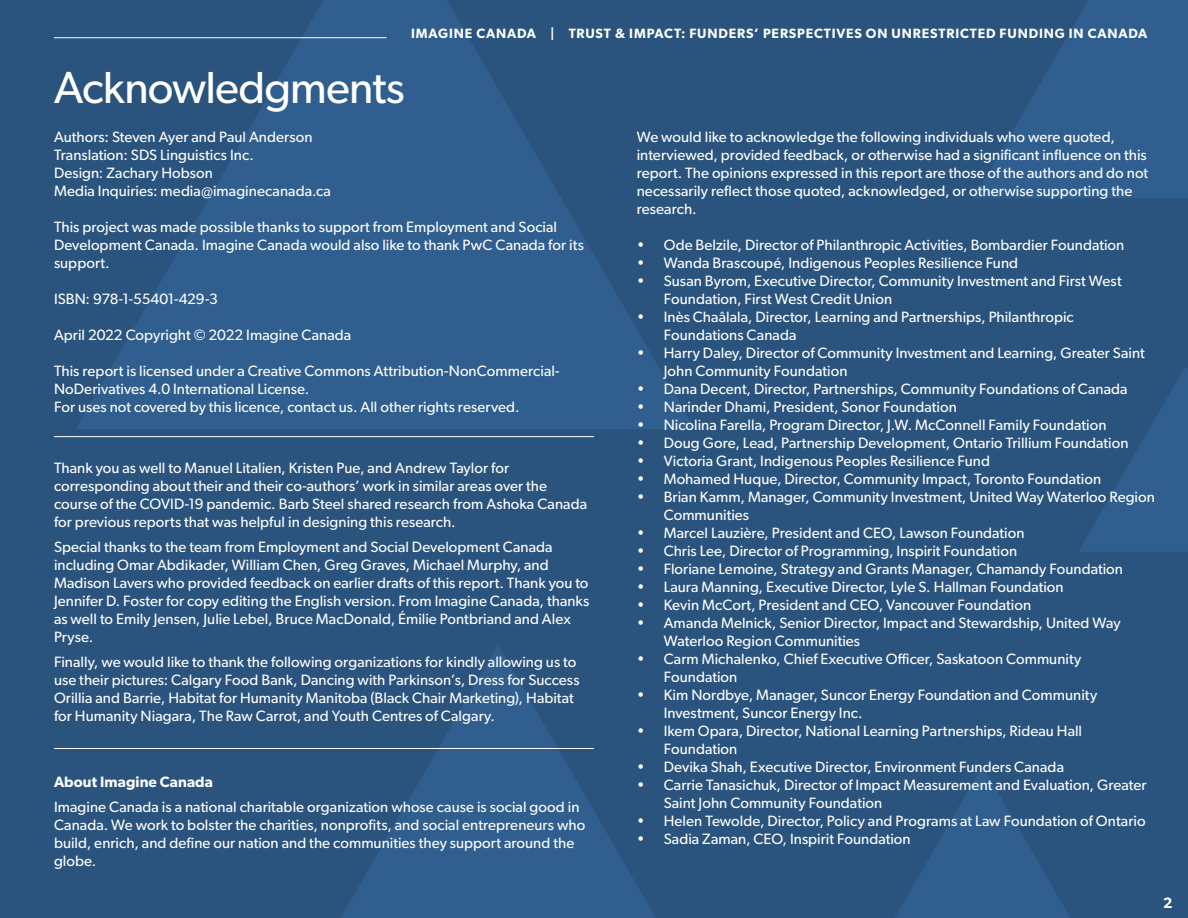
<style>
.page{position:relative;width:1188px;height:918px;background:#2a537e}
.page>*{position:absolute;margin:0;border:0;box-sizing:border-box;transform-origin:0 0}
.t1{font:45px "Gibson";letter-spacing:-.02em;color:#fff}
.t2{font:15px/18px "Gibson";letter-spacing:.005em;color:#fff}
.t3{font:600 15px "Gibson";letter-spacing:.01em;color:#fff}
.t4{font:600 13.5px "Gibson";letter-spacing:.065em;color:#fff}
</style>
<div class="page">
<svg style="left:276px;top:645px;width:444px;height:273px;background:#2b5684"></svg>
<svg style="left:76px;top:0;width:619px;height:429px;background:#2d5988"></svg>
<svg style="left:966px;top:366px;width:222px;height:186px;background:#2b5582"></svg>
<svg style="left:875px;top:766px;width:215px;height:152px;background:#2c5784"></svg>
<svg style="left:974px;top:0;width:214px;height:198px;background:#2d5b8a"></svg>
<hr style="left:54px;top:436px;width:540px;height:1px;background:#fff">
<hr style="left:54px;top:748px;width:540px;height:1px;background:#fff">
<hr style="left:54px;top:37px;width:333px;height:1px;background:#fff">
<p class="t4" style="left:411px;top:25px;width:738px">IMAGINE CANADA | TRUST &amp; IMPACT: FUNDERS’ PERSPECTIVES ON UNRESTRICTED FUNDING IN CANADA</p>
<p class="t1" style="left:54px;top:60px;width:352px">Acknowledgments</p>
<p class="t2" style="left:54px;top:128px;width:260px">Authors: Steven Ayer and Paul Anderson</p>
<p class="t2" style="left:54px;top:146px;width:201px">Translation: SDS Linguistics Inc.</p>
<p class="t2" style="left:54px;top:164px;width:160px">Design: Zachary Hobson</p>
<p class="t2" style="left:54px;top:182px;width:278px">Media Inquiries: media@imaginecanada.ca</p>
<p class="t2" style="left:54px;top:218px;width:531px">This project was made possible thanks to support from Employment and Social<br>Development Canada. Imagine Canada would also like to thank PwC Canada for its support.</p>
<p class="t2" style="left:54px;top:290px;width:165px">ISBN: 978-1-55401-429-3</p>
<p class="t2" style="left:54px;top:326px;width:299px">April 2022 Copyright © 2022 Imagine Canada</p>
<p class="t2" style="left:54px;top:362px;width:507px">This report is licensed under a Creative Commons Attribution-NonCommercial-<br>NoDerivatives 4.0 International License.</p>
<p class="t2" style="left:54px;top:398px;width:467px">For uses not covered by this licence, contact us. All other rights reserved.</p>
<p class="t2" style="left:54px;top:459px;width:535px">Thank you as well to Manuel Litalien, Kristen Pue, and Andrew Taylor for corresponding about their and their co-authors’ work in similar areas over the course of the COVID-19 pandemic. Barb Steel shared research from Ashoka Canada for previous reports that was helpful in designing this research.</p>
<p class="t2" style="left:54px;top:537px;width:537px">Special thanks to the team from Employment and Social Development Canada including Omar Abdikader, William Chen, Greg Graves, Michael Murphy, and Madison Lavers who provided feedback on earlier drafts of this report. Thank you to Jennifer D. Foster for copy editing the English version. From Imagine Canada, thanks as well to Emily Jensen, Julie Lebel, Bruce MacDonald, Émilie Pontbriand and Alex Pryse.</p>
<p class="t2" style="left:54px;top:652px;width:524px">Finally, we would like to thank the following organizations for kindly allowing us to</p>
<p class="t2" style="left:54px;top:670px;width:527px">use their pictures: Calgary Food Bank, Dancing with Parkinson’s, Dress for Success<br>Orillia and Barrie, Habitat for Humanity Manitoba (Black Chair Marketing), Habitat for Humanity Niagara, The Raw Carrot, and Youth Centres of Calgary.</p>
<p class="t3" style="left:54px;top:773px;width:161px">About Imagine Canada</p>
<p class="t2" style="left:54px;top:797px;width:533px">Imagine Canada is a national charitable organization whose cause is social good in Canada. We work to bolster the charities, nonprofits, and social entrepreneurs who build, enrich, and define our nation and the communities they support around the globe.</p>
<p class="t2" style="left:637px;top:128px;width:513px">We would like to acknowledge the following individuals who were quoted, interviewed, provided feedback, or otherwise had a significant influence on this report. The opinions expressed in this report are those of the authors and do not necessarily reflect those quoted, acknowledged, or otherwise supporting the research.</p>
<p class="t2" style="left:637px;top:236px;width:489px">• Ode Belzile, Director of Philanthropic Activities, Bombardier Foundation</p>
<p class="t2" style="left:637px;top:254px;width:383px">• Wanda Brascoupé, Indigenous Peoples Resilience Fund</p>
<p class="t2" style="left:664px;top:272px;width:459px;text-indent:-27px">• Susan Byrom, Executive Director, Community Investment and First West<br>Foundation, First West Credit Union</p>
<p class="t2" style="left:664px;top:308px;width:412px;text-indent:-27px">• Inès Chaâlala, Director, Learning and Partnerships, Philanthropic<br>Foundations Canada</p>
<p class="t2" style="left:664px;top:344px;width:483px;text-indent:-27px">• Harry Daley, Director of Community Investment and Learning, Greater Saint<br>John Community Foundation</p>
<p class="t2" style="left:637px;top:380px;width:492px">• Dana Decent, Director, Partnerships, Community Foundations of Canada</p>
<p class="t2" style="left:637px;top:398px;width:322px">• Narinder Dhami, President, Sonor Foundation</p>
<p class="t2" style="left:637px;top:416px;width:471px">• Nicolina Farella, Program Director, J.W. McConnell Family Foundation</p>
<p class="t2" style="left:637px;top:434px;width:493px">• Doug Gore, Lead, Partnership Development, Ontario Trillium Foundation</p>
<p class="t2" style="left:637px;top:452px;width:355px">• Victoria Grant, Indigenous Peoples Resilience Fund</p>
<p class="t2" style="left:637px;top:470px;width:466px">• Mohamed Huque, Director, Community Impact, Toronto Foundation</p>
<p class="t2" style="left:664px;top:488px;width:493px;text-indent:-27px">• Brian Kamm, Manager, Community Investment, United Way Waterloo Region<br>Communities</p>
<p class="t2" style="left:637px;top:524px;width:389px">• Marcel Lauzière, President and CEO, Lawson Foundation</p>
<p class="t2" style="left:637px;top:542px;width:382px">• Chris Lee, Director of Programming, Inspirit Foundation</p>
<p class="t2" style="left:637px;top:560px;width:488px">• Floriane Lemoine, Strategy and Grants Manager, Chamandy Foundation</p>
<p class="t2" style="left:637px;top:578px;width:428px">• Laura Manning, Executive Director, Lyle S. Hallman Foundation</p>
<p class="t2" style="left:637px;top:596px;width:396px">• Kevin McCort, President and CEO, Vancouver Foundation</p>
<p class="t2" style="left:664px;top:614px;width:458px;text-indent:-27px">• Amanda Melnick, Senior Director, Impact and Stewardship, United Way<br>Waterloo Region Communities</p>
<p class="t2" style="left:664px;top:650px;width:419px;text-indent:-27px">• Carm Michalenko, Chief Executive Officer, Saskatoon Community<br>Foundation</p>
<p class="t2" style="left:664px;top:686px;width:435px;text-indent:-27px">• Kim Nordbye, Manager, Suncor Energy Foundation and Community<br>Investment, Suncor Energy Inc.</p>
<p class="t2" style="left:664px;top:722px;width:420px;text-indent:-27px">• Ikem Opara, Director, National Learning Partnerships, Rideau Hall<br>Foundation</p>
<p class="t2" style="left:637px;top:758px;width:429px">• Devika Shah, Executive Director, Environment Funders Canada</p>
<p class="t2" style="left:664px;top:776px;width:484px;text-indent:-27px">• Carrie Tanasichuk, Director of Impact Measurement and Evaluation, Greater<br>Saint John Community Foundation</p>
<p class="t2" style="left:637px;top:812px;width:510px">• Helen Tewolde, Director, Policy and Programs at Law Foundation of Ontario</p>
<p class="t2" style="left:637px;top:830px;width:275px">• Sadia Zaman, CEO, Inspirit Foundation</p>
<p class="t3" style="left:1163px;top:894px;width:11px">2</p>
</div>
